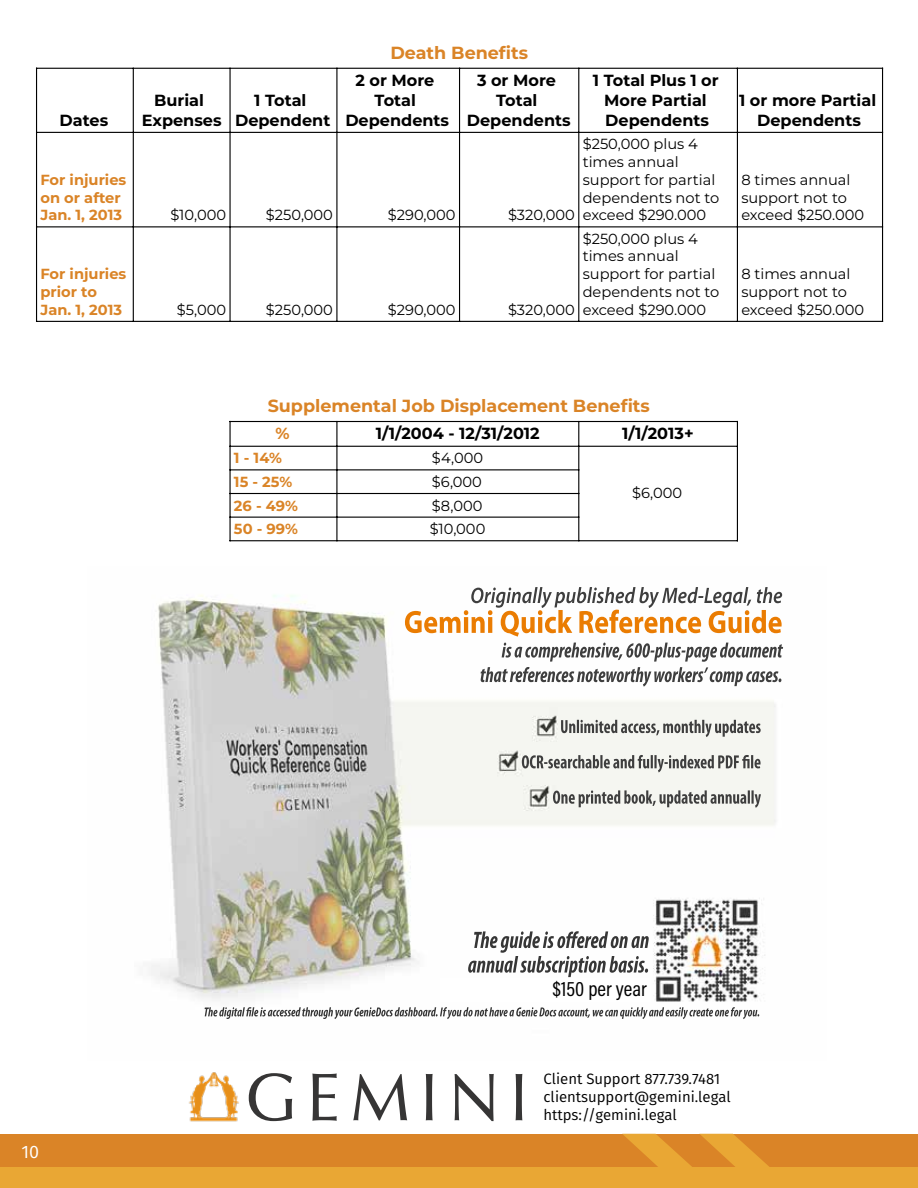
<style>
.page{position:relative;width:918px;height:1188px;background:#fff}
.page>*{position:absolute;margin:0;border:0;box-sizing:border-box;transform-origin:0 0}
.t1{font:67.5px "CG Omega";letter-spacing:.14em;color:#363535}
.t2{font:21px "Acumin Pro Cond";color:#000}
.t3{font:18px "Fira Sans";color:#fff}
.t4{font:700 17.55px "Montserrat";color:#da8427}
.t5{font:700 16.05px/19.6px "Montserrat";color:#000;text-align:center}
.t6{font:700 16.05px "Montserrat";color:#da8427}
.t7{font:15px/18px "Fira Sans";color:#000}
.t8{font:14.7px/17.9px "Montserrat";color:#000}
.t9{font:700 14.7px/17.9px "Montserrat";color:#da8427}
</style>
<div class="page">
<div style="left:0;top:1134px;width:918px;height:54px;background:#da8427"></div>
<div style="left:0;top:1168px;width:918px;height:20px;background:#e9a734"></div>
<svg style="left:699px;top:1134px;width:72px;height:34px"></svg>
<svg style="left:622px;top:1134px;width:71px;height:34px"></svg>
<img style="left:151px;top:587px;width:633px;height:432px">
<img style="left:188px;top:1072px;width:51px;height:50px">
<div style="left:441px;top:978px;width:210px;height:24px;background:#fff"></div>
<hr style="left:36px;top:68px;width:1px;height:254px;background:#000">
<hr style="left:133px;top:68px;width:1px;height:254px;background:#000">
<hr style="left:229px;top:68px;width:2px;height:254px;background:#000">
<hr style="left:229px;top:421px;width:2px;height:120px;background:#000">
<hr style="left:336px;top:68px;width:1px;height:254px;background:#000">
<hr style="left:336px;top:421px;width:1px;height:120px;background:#000">
<hr style="left:459px;top:68px;width:1px;height:254px;background:#000">
<hr style="left:578px;top:68px;width:1px;height:254px;background:#000">
<hr style="left:229px;top:469px;width:350px;height:1px;background:#000">
<hr style="left:229px;top:493px;width:350px;height:1px;background:#000">
<hr style="left:229px;top:517px;width:350px;height:1px;background:#000">
<hr style="left:578px;top:421px;width:1px;height:120px;background:#000">
<hr style="left:737px;top:68px;width:1px;height:254px;background:#000">
<hr style="left:229px;top:421px;width:509px;height:1px;background:#000">
<hr style="left:229px;top:446px;width:509px;height:1px;background:#000">
<hr style="left:229px;top:540px;width:509px;height:1px;background:#000">
<hr style="left:737px;top:421px;width:1px;height:120px;background:#000">
<hr style="left:36px;top:68px;width:847px;height:1px;background:#000">
<hr style="left:36px;top:132px;width:847px;height:1px;background:#000">
<hr style="left:36px;top:226px;width:847px;height:1px;background:#000">
<hr style="left:36px;top:321px;width:847px;height:1px;background:#000">
<hr style="left:882px;top:68px;width:1px;height:254px;background:#000">
<p class="t5" style="left:60px;top:110px;width:50px">Dates</p>
<p class="t9" style="left:40px;top:170px;width:87px">For injuries on or after<br>Jan. 1, 2013</p>
<p class="t9" style="left:40px;top:265px;width:87px">For injuries prior to<br>Jan. 1, 2013</p>
<p class="t5" style="left:142px;top:90px;width:81px">Burial<br>Expenses</p>
<p class="t5" style="left:235px;top:90px;width:97px">1 Total<br>Dependent</p>
<p class="t4" style="left:390px;top:41px;width:139px">Death Benefits</p>
<p class="t5" style="left:345px;top:70px;width:105px">2 or More<br>Total<br>Dependents</p>
<p class="t5" style="left:467px;top:70px;width:105px">3 or More<br>Total<br>Dependents</p>
<p class="t5" style="left:593px;top:70px;width:127px">1 Total Plus 1 or<br>More Partial<br>Dependents</p>
<p class="t8" style="left:170px;top:206px;width:57px">$10,000</p>
<p class="t8" style="left:266px;top:206px;width:69px">$250,000</p>
<p class="t8" style="left:388px;top:206px;width:69px">$290,000</p>
<p class="t8" style="left:508px;top:206px;width:68px">$320,000</p>
<p class="t8" style="left:177px;top:300px;width:51px">$5,000</p>
<p class="t8" style="left:266px;top:300px;width:69px">$250,000</p>
<p class="t8" style="left:388px;top:300px;width:69px">$290,000</p>
<p class="t8" style="left:508px;top:300px;width:68px">$320,000</p>
<p class="t8" style="left:583px;top:135px;width:138px">$250,000 plus 4 times annual support for partial dependents not to exceed $290.000</p>
<p class="t8" style="left:583px;top:229px;width:138px">$250,000 plus 4 times annual support for partial dependents not to exceed $290.000</p>
<p class="t5" style="left:739px;top:90px;width:139px">1 or more Partial<br>Dependents</p>
<p class="t8" style="left:741px;top:170px;width:124px">8 times annual support not to exceed $250.000</p>
<p class="t8" style="left:741px;top:265px;width:124px">8 times annual support not to exceed $250.000</p>
<p class="t4" style="left:268px;top:394px;width:384px">Supplemental Job Displacement Benefits</p>
<p class="t6" style="left:276px;top:423px;width:16px">%</p>
<p class="t5" style="left:376px;top:423px;width:165px">1/1/2004 - 12/31/2012</p>
<p class="t5" style="left:622px;top:423px;width:73px">1/1/2013+</p>
<p class="t9" style="left:234px;top:449px;width:49px">1 - 14%</p>
<p class="t8" style="left:432px;top:449px;width:53px">$4,000</p>
<p class="t8" style="left:632px;top:484px;width:52px">$6,000</p>
<p class="t9" style="left:234px;top:473px;width:60px">15 - 25%</p>
<p class="t8" style="left:432px;top:473px;width:52px">$6,000</p>
<p class="t9" style="left:234px;top:496px;width:66px">26 - 49%</p>
<p class="t8" style="left:432px;top:496px;width:52px">$8,000</p>
<p class="t9" style="left:234px;top:520px;width:66px">50 - 99%</p>
<p class="t8" style="left:430px;top:520px;width:57px">$10,000</p>
<p class="t3" style="left:22px;top:1139px;width:19px">10</p>
<h2 class="t2" style="left:552px;top:975px;width:96px">$150 per year</h2>
<h1 class="t1" style="left:246px;top:1057px;width:284px">GEMINI</h1>
<p class="t7" style="left:543px;top:1070px;width:189px">Client Support 877.739.7481 clientsupport@gemini.legal https://gemini.legal</p>
</div>
